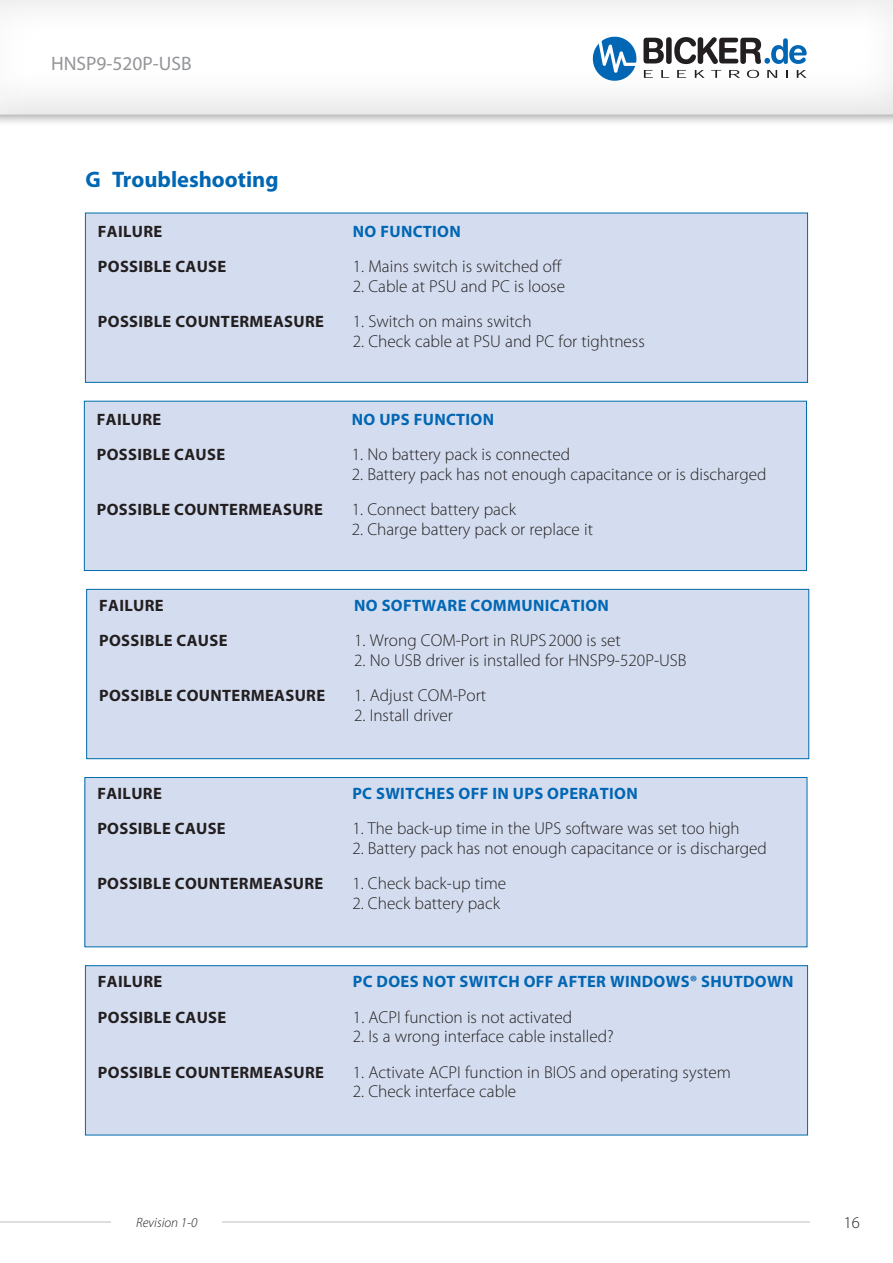
<style>
.page{position:relative;width:893px;height:1263px;background:#fff}
.page>*{position:absolute;margin:0;border:0;box-sizing:border-box;transform-origin:0 0}
.t1{font:700 22.5px "Myriad Pro";color:#0166b3}
.t2{font:19.5px "Myriad Pro";color:#939598}
.t3{font:300 17.25px "Myriad Pro";color:#231f20}
.t4{font:700 16.5px "Myriad Pro";letter-spacing:.02em;color:#231f20}
.t5{font:700 16.5px "Myriad Pro";letter-spacing:.02em;color:#0166b3}
.t6{font:300 16.5px "Myriad Pro";color:#231f20}
.t7{font:italic 300 13.5px "Myriad Pro";color:#231f20}
</style>
<div class="page">
<div style="left:0;top:0;width:893px;height:127px;background:#231f20;opacity:.5"></div>
<div style="left:0;top:0;width:893px;height:116px;background:#231f20;opacity:.25"></div>
<svg style="left:593px;top:37px;width:214px;height:44px"></svg>
<hr style="left:0;top:1221px;width:829px;height:1px;background:#bcbdc0">
<div style="left:112px;top:1180px;width:110px;height:83px;background:#fff"></div>
<div style="left:810px;top:1180px;width:83px;height:83px;background:#fff"></div>
<div style="left:85px;top:212px;width:723px;height:171px;background:#d4ddef"></div>
<div style="left:84px;top:400px;width:723px;height:171px;background:#d4ddef"></div>
<div style="left:86px;top:589px;width:723px;height:170px;background:#d4ddef"></div>
<div style="left:84px;top:777px;width:724px;height:171px;background:#d4ddef"></div>
<div style="left:85px;top:965px;width:723px;height:171px;background:#d4ddef"></div>
<p class="t2" style="left:51px;top:51px;width:142px">HNSP9-520P-USB</p>
<h1 class="t1" style="left:86px;top:165px;width:194px">G Troubleshooting</h1>
<p class="t4" style="left:98px;top:220px;width:66px">FAILURE</p>
<p class="t5" style="left:353px;top:220px;width:109px">NO FUNCTION</p>
<p class="t4" style="left:98px;top:256px;width:130px">POSSIBLE CAUSE</p>
<p class="t3" style="left:353px;top:256px;width:210px">1. Mains switch is switched off</p>
<p class="t3" style="left:353px;top:275px;width:214px">2. Cable at PSU and PC is loose</p>
<p class="t4" style="left:98px;top:311px;width:228px">POSSIBLE COUNTERMEASURE</p>
<p class="t3" style="left:353px;top:311px;width:180px">1. Switch on mains switch</p>
<p class="t3" style="left:353px;top:330px;width:293px">2. Check cable at PSU and PC for tightness</p>
<p class="t4" style="left:97px;top:408px;width:66px">FAILURE</p>
<p class="t5" style="left:352px;top:408px;width:144px">NO UPS FUNCTION</p>
<p class="t4" style="left:97px;top:444px;width:130px">POSSIBLE CAUSE</p>
<p class="t3" style="left:352px;top:444px;width:220px">1. No battery pack is connected</p>
<p class="t3" style="left:352px;top:464px;width:416px">2. Battery pack has not enough capacitance or is discharged</p>
<p class="t4" style="left:97px;top:499px;width:228px">POSSIBLE COUNTERMEASURE</p>
<p class="t3" style="left:352px;top:499px;width:166px">1. Connect battery pack</p>
<p class="t3" style="left:352px;top:519px;width:243px">2. Charge battery pack or replace it</p>
<p class="t4" style="left:99px;top:594px;width:66px">FAILURE</p>
<p class="t5" style="left:354px;top:594px;width:256px">NO SOFTWARE COMMUNICATION</p>
<p class="t4" style="left:99px;top:630px;width:130px">POSSIBLE CAUSE</p>
<p class="t3" style="left:354px;top:630px;width:268px">1. Wrong COM-Port in RUPS 2000 is set</p>
<p class="t3" style="left:354px;top:650px;width:334px">2. No USB driver is installed for HNSP9-520P-USB</p>
<p class="t4" style="left:99px;top:685px;width:228px">POSSIBLE COUNTERMEASURE</p>
<p class="t3" style="left:354px;top:685px;width:134px">1. Adjust COM-Port</p>
<p class="t3" style="left:354px;top:705px;width:100px">2. Install driver</p>
<p class="t4" style="left:97px;top:783px;width:66px">FAILURE</p>
<p class="t5" style="left:352px;top:783px;width:287px">PC SWITCHES OFF IN UPS OPERATION</p>
<p class="t4" style="left:97px;top:818px;width:130px">POSSIBLE CAUSE</p>
<p class="t3" style="left:352px;top:818px;width:389px">1. The back-up time in the UPS software was set too high</p>
<p class="t3" style="left:352px;top:838px;width:416px">2. Battery pack has not enough capacitance or is discharged</p>
<p class="t4" style="left:97px;top:873px;width:228px">POSSIBLE COUNTERMEASURE</p>
<p class="t3" style="left:352px;top:873px;width:155px">1. Check back-up time</p>
<p class="t3" style="left:352px;top:893px;width:149px">2. Check battery pack</p>
<p class="t4" style="left:98px;top:971px;width:66px">FAILURE</p>
<p class="t5" style="left:353px;top:971px;width:442px">PC DOES NOT SWITCH OFF AFTER WINDOWS® SHUTDOWN</p>
<p class="t4" style="left:98px;top:1006px;width:130px">POSSIBLE CAUSE</p>
<p class="t3" style="left:353px;top:1006px;width:221px">1. ACPI function is not activated</p>
<p class="t3" style="left:353px;top:1026px;width:262px">2. Is a wrong interface cable installed?</p>
<p class="t4" style="left:98px;top:1061px;width:228px">POSSIBLE COUNTERMEASURE</p>
<p class="t3" style="left:353px;top:1061px;width:379px">1. Activate ACPI function in BIOS and operating system</p>
<p class="t3" style="left:353px;top:1081px;width:165px">2. Check interface cable</p>
<p class="t7" style="left:136px;top:1214px;width:63px">Revision 1-0</p>
<p class="t6" style="left:844px;top:1212px;width:18px">16</p>
</div>
